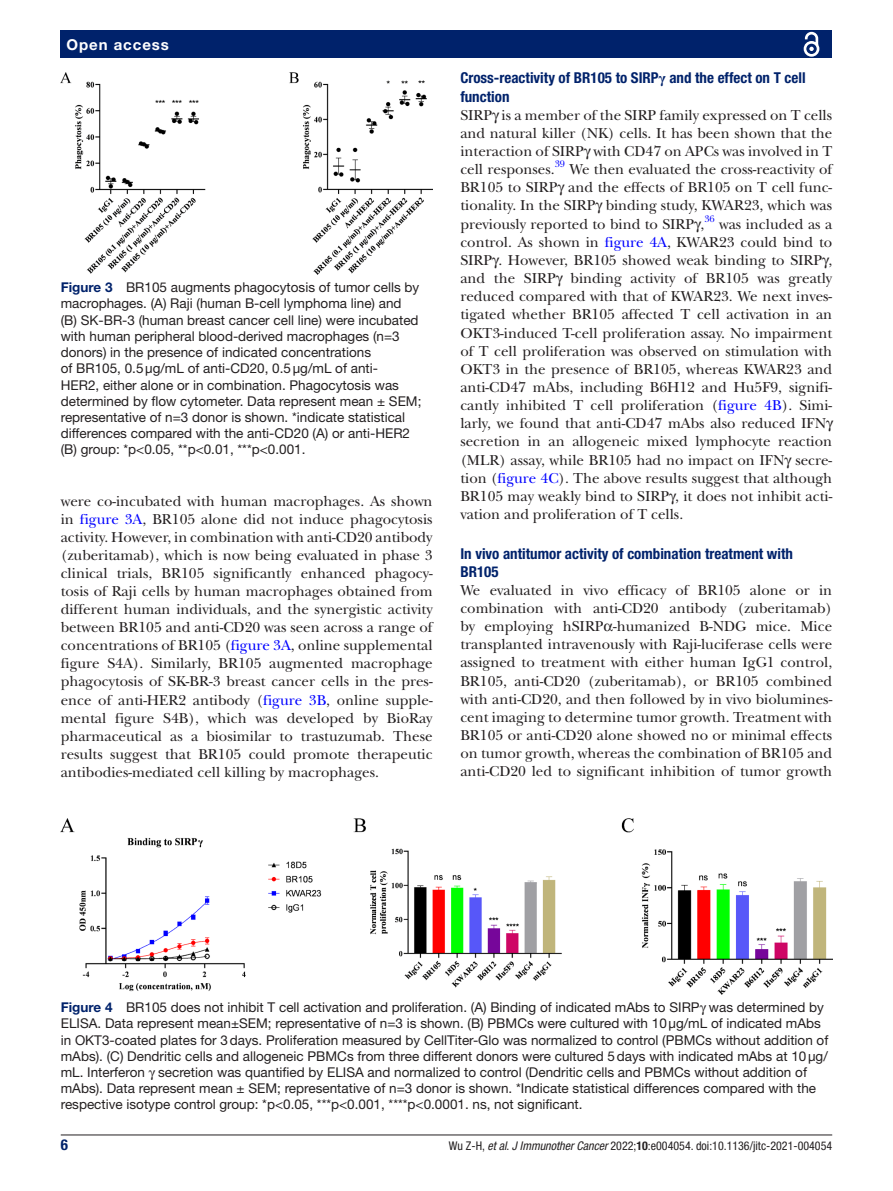
<style>
.page{position:relative;width:893px;height:1191px;background:#fff}
.page>*{position:absolute;margin:0;border:0;box-sizing:border-box;transform-origin:0 0}
.t1{font:15px/18.1px "New Baskerville";color:#231f20;text-align:justify}
.t2{font:700 condensed 15px/18px "Helvetica Neue LT Std";color:#00226b}
.t3{font:700 15px "Helvetica Neue LT Std";letter-spacing:.065em;color:#fff}
.t4{font:13.5px/16.2px "Helvetica Neue LT Std";color:#231f20}
.t5{font:condensed 12px "Helvetica Neue LT Std";color:#231f20}
.t6{font:9.9px "New Baskerville";color:#00f}
.s1{font-weight:700;color:#00226b}
.s2{color:#00f}
.s3{font-family:"Times New Roman";font-stretch:normal}
.s4{font-style:italic}
.s5{font-weight:700}
</style>
<div class="page">
<hr style="left:61px;top:1134px;width:771px;height:1px;background:#231f20">
<div style="left:61px;top:31px;width:771px;height:27px;background:#00226b"></div>
<svg style="left:803px;top:31px;width:17px;height:26px"></svg>
<img style="left:61px;top:73px;width:372px;height:201px">
<img style="left:61px;top:818px;width:771px;height:176px">
<p class="t3" style="left:66px;top:35px;width:104px">Open access</p>
<p class="t4" style="left:61px;top:279px;width:362px"><span class="s1">Figure 3</span> BR105 augments phagocytosis of tumor cells by macrophages. (A) Raji (human B-cell lymphoma line) and<br>(B) SK-BR-3 (human breast cancer cell line) were incubated with human peripheral blood-derived macrophages (n=3 donors) in the presence of indicated concentrations<br>of BR105, 0.5µg/mL of anti-CD20, 0.5µg/mL of anti-<br>HER2, either alone or in combination. Phagocytosis was determined by flow cytometer. Data represent mean ± SEM; representative of n=3 donor is shown. *indicate statistical differences compared with the anti-CD20 (A) or anti-HER2 (B) group: *p&lt;0.05, **p&lt;0.01, ***p&lt;0.001.</p>
<p class="t1" style="left:61px;top:492px;width:373px">were co-incubated with human macrophages. As shown in <span class="s2">figure 3A</span>, BR105 alone did not induce phagocytosis activity. However, in combination with anti-CD20 antibody (zuberitamab), which is now being evaluated in phase 3 clinical trials, BR105 significantly enhanced phagocy&shy;tosis of Raji cells by human macrophages obtained from different human individuals, and the synergistic activity between BR105 and anti-CD20 was seen across a range of concentrations of BR105 (<span class="s2">figure 3A</span>, online supplemental figure S4A). Similarly, BR105 augmented macrophage phagocytosis of SK-BR-3 breast cancer cells in the pres&shy;ence of anti-HER2 antibody (<span class="s2">figure 3B</span>, online supple&shy;mental figure S4B), which was developed by BioRay pharmaceutical as a biosimilar to trastuzumab. These results suggest that BR105 could promote therapeutic antibodies-mediated cell killing by macrophages.</p>
<p class="t2" style="left:460px;top:69px;width:347px">Cross-reactivity of BR105 to SIRP<span class="s3">γ</span> and the effect on T cell function</p>
<p class="t1" style="left:460px;top:106px;width:373px">SIRP is a member of the SIRP family expressed on T cells and natural killer (NK) cells. It has been shown that the interaction of SIRP with CD47 on APCs was involved in T cell responses.</p>
<p class="t6" style="left:555px;top:158px;width:12px">39</p>
<p class="t1" style="left:460px;top:160px;width:373px;text-indent:109px">We then evaluated the cross-reactivity of BR105 to SIRP and the effects of BR105 on T cell func&shy;tionality. In the SIRP binding study, KWAR23, which was previously reported to bind to SIRP ,</p>
<p class="t6" style="left:704px;top:213px;width:12px">36</p>
<p class="t1" style="left:460px;top:215px;width:373px;text-align:left;text-indent:259px">was included as a control. As shown in <span class="s2">figure 4A</span>, KWAR23 could bind to SIRP . However, BR105 showed weak binding to SIRP , and the SIRP binding activity of BR105 was greatly reduced compared with that of KWAR23. We next inves&shy;tigated whether BR105 affected T cell activation in an OKT3-induced T-cell proliferation assay. No impairment of T cell proliferation was observed on stimulation with OKT3 in the presence of BR105, whereas KWAR23 and anti-CD47 mAbs, including B6H12 and Hu5F9, signifi&shy;cantly inhibited T cell proliferation (<span class="s2">figure 4B</span>). Simi&shy;larly, we found that anti-CD47 mAbs also reduced IFN secretion in an allogeneic mixed lymphocyte reaction (MLR) assay, while BR105 had no impact on IFN secre&shy;tion (<span class="s2">figure 4C</span>). The above results suggest that although BR105 may weakly bind to SIRP , it does not inhibit acti&shy;vation and proliferation of T cells.</p>
<p class="t2" style="left:460px;top:544px;width:334px">In vivo antitumor activity of combination treatment with<br>BR105</p>
<p class="t1" style="left:460px;top:581px;width:373px">We evaluated in vivo efficacy of BR105 alone or in combination with anti-CD20 antibody (zuberitamab) by employing hSIRP -humanized B-NDG mice. Mice transplanted intravenously with Raji-luciferase cells were assigned to treatment with either human IgG1 control, BR105, anti-CD20 (zuberitamab), or BR105 combined with anti-CD20, and then followed by in vivo biolumines&shy;cent imaging to determine tumor growth. Treatment with BR105 or anti-CD20 alone showed no or minimal effects on tumor growth, whereas the combination of BR105 and anti-CD20 led to significant inhibition of tumor growth</p>
<p class="t4" style="left:61px;top:999px;width:769px"><span class="s1">Figure 4</span> BR105 does not inhibit T cell activation and proliferation. (A) Binding of indicated mAbs to SIRP was determined by ELISA. Data represent mean±SEM; representative of n=3 is shown. (B) PBMCs were cultured with 10µg/mL of indicated mAbs in OKT3-coated plates for 3days. Proliferation measured by CellTiter-Glo was normalized to control (PBMCs without addition of mAbs). (C) Dendritic cells and allogeneic PBMCs from three different donors were cultured 5days with indicated mAbs at 10µg/ mL. Interferon secretion was quantified by ELISA and normalized to control (Dendritic cells and PBMCs without addition of mAbs). Data represent mean ± SEM; representative of n=3 donor is shown. *Indicate statistical differences compared with the respective isotype control group: *p&lt;0.05, ***p&lt;0.001, ****p&lt;0.0001. ns, not significant.</p>
<p class="t2" style="left:61px;top:1135px;width:9px">6</p>
<p class="t5" style="left:449px;top:1138px;width:385px">Wu Z-H, <span class="s4">et al</span>. <span class="s4">J Immunother Cancer</span> 2022;<span class="s5">10</span>:e004054. doi:10.1136/jitc-2021-004054</p>
</div>
